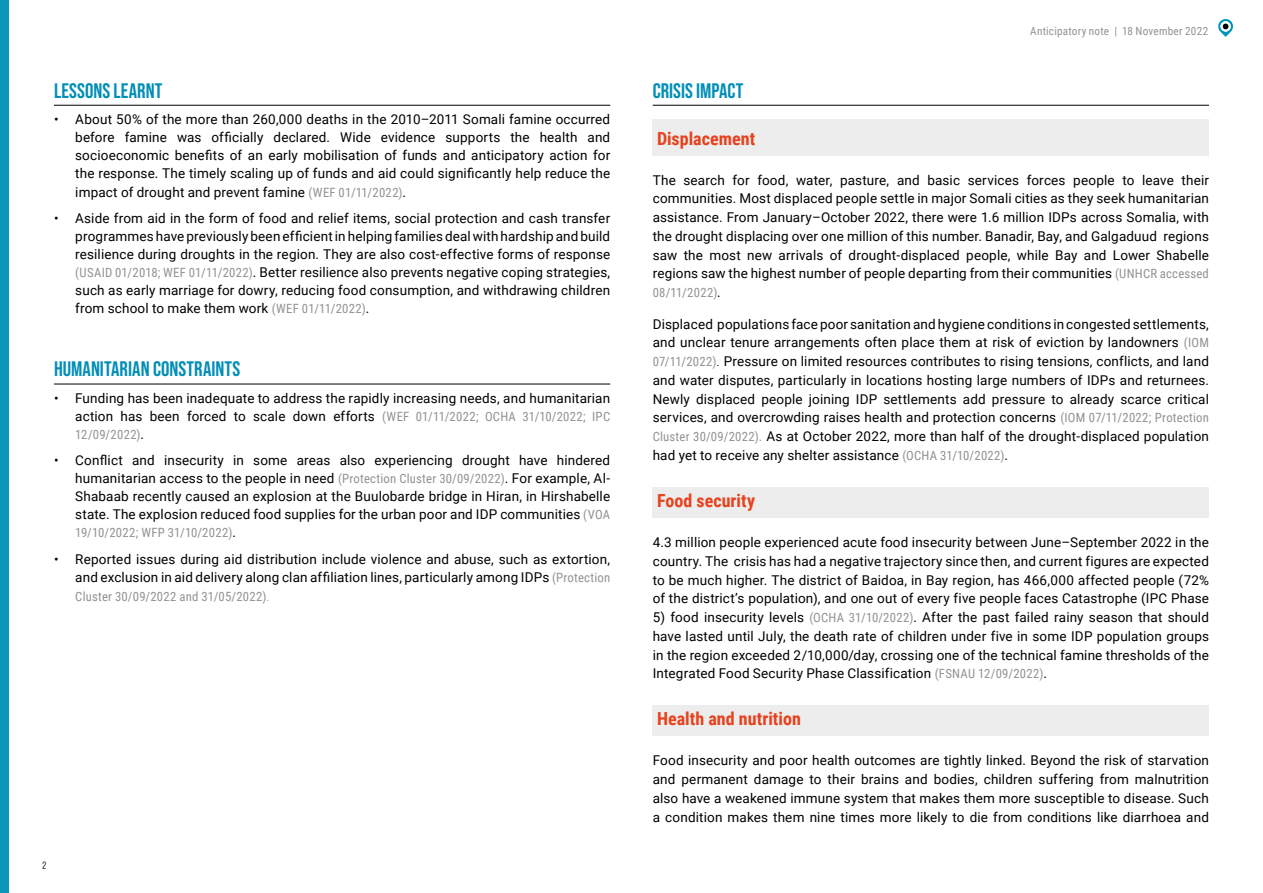
<style>
.page{position:relative;width:1263px;height:893px;background:#fff}
.page>*{position:absolute;margin:0;border:0;box-sizing:border-box;transform-origin:0 0}
.t1{font:700 21px "Bebas Neue Pro";letter-spacing:.005em;color:#008eb7}
.t2{font:700 18px "Roboto Condensed";color:#e7411d}
.t3{font:13.5px/18.8px "Roboto";letter-spacing:.01em;color:#000;text-align:justify}
.t4{font:12.75px "Roboto Condensed";letter-spacing:.015em;color:#929292}
.t5{font:11.25px "Roboto Condensed";letter-spacing:.02em;color:#929292}
.t6{font:10.5px "Bebas Neue Pro Middle";color:#000}
.s1{font-family:"Roboto Condensed";font-size:12.75px;color:#929292}
.s2{font-family:"Roboto";font-size:13.5px;color:#000}
.s3{font-weight:300}
.s4{font-weight:300;font-size:14.25px}
</style>
<div class="page">
<svg style="left:1218px;top:19px;width:15px;height:18px"></svg>
<div style="left:0;top:0;width:9px;height:893px;background:#0c96ba"></div>
<hr style="left:54px;top:105px;width:556px;height:1px;background:#000">
<hr style="left:54px;top:384px;width:556px;height:1px;background:#000">
<hr style="left:653px;top:105px;width:556px;height:1px;background:#000">
<div style="left:653px;top:119px;width:556px;height:37px;background:#ededed"></div>
<div style="left:653px;top:487px;width:556px;height:31px;background:#ededed"></div>
<div style="left:653px;top:706px;width:556px;height:30px;background:#ededed"></div>
<h1 class="t1" style="left:54px;top:78px;width:110px">LESSONS LEARNT</h1>
<p class="t3" style="left:75px;top:110px;width:536px;line-height:18.1px;text-indent:-21px">• About 50% of the more than 260,000 deaths in the 2010–2011 Somali famine occurred before famine was officially declared. Wide evidence supports the health and socioeconomic benefits of an early mobilisation of funds and anticipatory action for the response. The timely scaling up of funds and aid could significantly help reduce the impact of drought and prevent famine <span class="s1">(WEF 01/11/2022)</span>.</p>
<p class="t3" style="left:75px;top:209px;width:536px;line-height:18px;text-indent:-21px">• Aside from aid in the form of food and relief items, social protection and cash transfer programmes have previously been efficient in helping families deal with hardship and build resilience during droughts in the region. They are also cost-effective forms of response <span class="s1">(USAID 01/2018; WEF 01/11/2022)</span>. Better resilience also prevents negative coping strategies, such as early marriage for dowry, reducing food consumption, and withdrawing children from school to make them work <span class="s1">(WEF 01/11/2022)</span>.</p>
<h1 class="t1" style="left:54px;top:357px;width:188px">HUMANITARIAN CONSTRAINTS</h1>
<p class="t3" style="left:54px;top:389px;width:558px;line-height:18px;text-align:right">• Funding has been inadequate to address the rapidly increasing needs, and humanitarian action has been forced to scale down efforts <span class="s1">(WEF 01/11/2022; OCHA 31/10/2022; IPC</span></p>
<p class="t4" style="left:75px;top:425px;width:70px">12/09/2022)<span class="s2">.</span></p>
<p class="t3" style="left:75px;top:451px;width:536px;line-height:18px;text-indent:-21px">• Conflict and insecurity in some areas also experiencing drought have hindered humanitarian access to the people in need <span class="s1">(Protection Cluster 30/09/2022)</span>. For example, Al-Shabaab recently caused an explosion at the Buulobarde bridge in Hiran, in Hirshabelle state. The explosion reduced food supplies for the urban poor and IDP communities <span class="s1">(VOA</span></p>
<p class="t4" style="left:75px;top:524px;width:162px">19/10/2022; WFP 31/10/2022)<span class="s2">.</span></p>
<p class="t3" style="left:54px;top:550px;width:558px;line-height:18px;text-align:right">• Reported issues during aid distribution include violence and abuse, such as extortion, and exclusion in aid delivery along clan affiliation lines, particularly among IDPs <span class="s1">(Protection</span></p>
<p class="t4" style="left:75px;top:587px;width:196px">Cluster 30/09/2022 and 31/05/2022)<span class="s3">.</span></p>
<p class="t6" style="left:43px;top:859px;width:5px">2</p>
<p class="t5" style="left:1030px;top:24px;width:180px">Anticipatory note | 18 November 2022</p>
<h1 class="t1" style="left:653px;top:78px;width:92px">CRISIS IMPACT</h1>
<h2 class="t2" style="left:657px;top:126px;width:100px">Displacement</h2>
<p class="t3" style="left:653px;top:170px;width:558px">The search for food, water, pasture, and basic services forces people to leave their communities. Most displaced people settle in major Somali cities as they seek humanitarian assistance. From January–October 2022, there were 1.6 million IDPs across Somalia, with the drought displacing over one million of this number. Banadir, Bay, and Galgaduud regions saw the most new arrivals of drought-displaced people, while Bay and Lower Shabelle regions saw the highest number of people departing from their communities <span class="s1">(UNHCR accessed</span></p>
<p class="t4" style="left:653px;top:284px;width:70px">08/11/2022)<span class="s2">.</span></p>
<p class="t3" style="left:653px;top:314px;width:558px">Displaced populations face poor sanitation and hygiene conditions in congested settlements, and unclear tenure arrangements often place them at risk of eviction by landowners <span class="s1">(IOM 07/11/2022)</span><span class="s4">.</span> Pressure on limited resources contributes to rising tensions, conflicts, and land and water disputes, particularly in locations hosting large numbers of IDPs and returnees.<br>Newly displaced people joining IDP settlements add pressure to already scarce critical services, and overcrowding raises health and protection concerns <span class="s1">(IOM 07/11/2022; Protection Cluster 30/09/2022).</span> As at October 2022, more than half of the drought-displaced population had yet to receive any shelter assistance <span class="s1">(OCHA 31/10/2022)</span>.</p>
<h2 class="t2" style="left:657px;top:488px;width:100px">Food security</h2>
<p class="t3" style="left:653px;top:532px;width:558px">4.3 million people experienced acute food insecurity between June–September 2022 in the country. The crisis has had a negative trajectory since then, and current figures are expected to be much higher. The district of Baidoa, in Bay region, has 466,000 affected people (72% of the district’s population), and one out of every five people faces Catastrophe (IPC Phase</p>
<p class="t3" style="left:653px;top:607px;width:558px">5) food insecurity levels <span class="s1">(OCHA 31/10/2022)</span>. After the past failed rainy season that should have lasted until July, the death rate of children under five in some IDP population groups in the region exceeded 2/10,000/day, crossing one of the technical famine thresholds of the Integrated Food Security Phase Classification <span class="s1">(FSNAU 12/09/2022)</span>.</p>
<h2 class="t2" style="left:657px;top:706px;width:145px">Health and nutrition</h2>
<p class="t3" style="left:653px;top:751px;width:558px">Food insecurity and poor health outcomes are tightly linked. Beyond the risk of starvation and permanent damage to their brains and bodies, children suffering from malnutrition also have a weakened immune system that makes them more susceptible to disease. Such a condition makes them nine times more likely to die from conditions like diarrhoea and</p>
</div>
